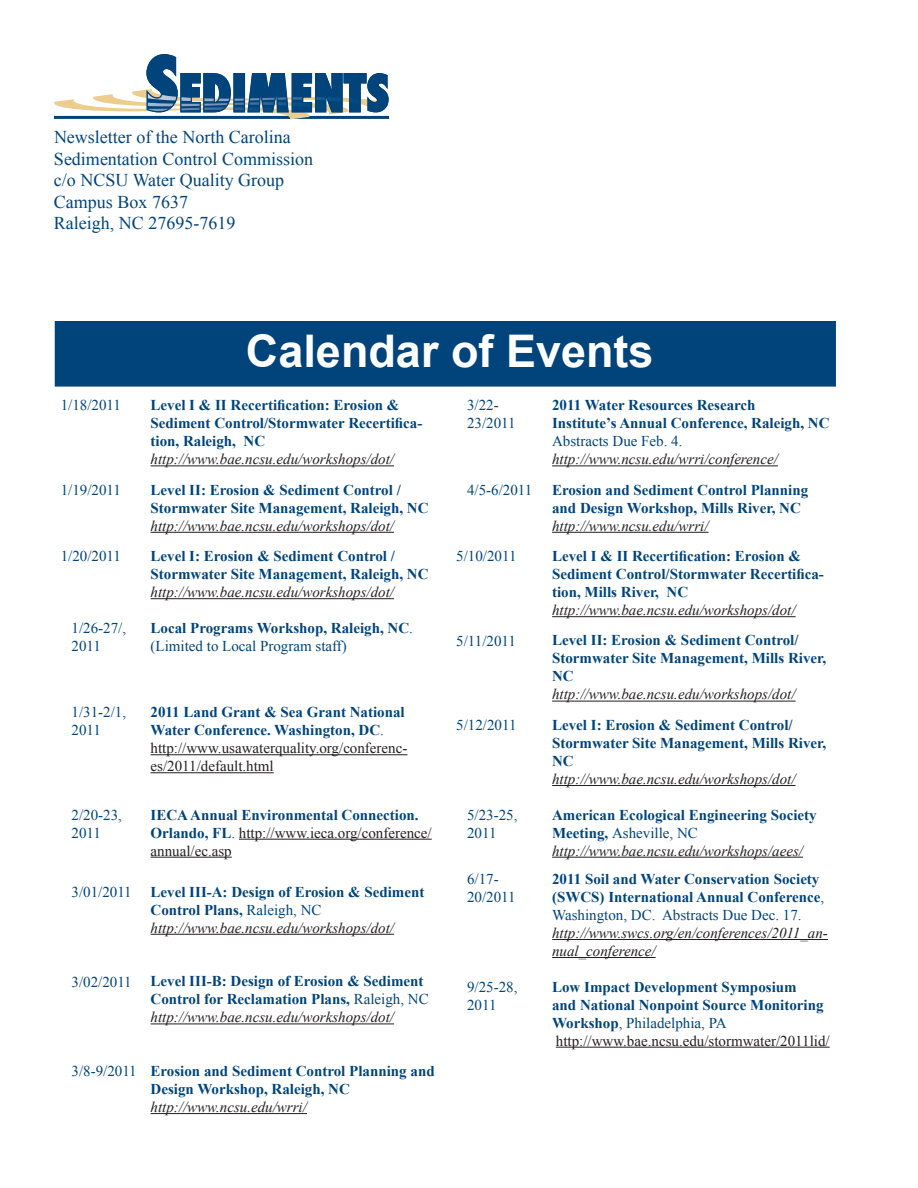
<style>
.page{position:relative;width:918px;height:1188px;background:#fff}
.page>*{position:absolute;margin:0;border:0;box-sizing:border-box;transform-origin:0 0}
.t1{font:700 45px "Arial";color:#fff}
.t2{font:18px/21.6px "Times New Roman";color:#00447b}
.t3{font:700 15px/18px "Times New Roman";color:#00447b}
.t4{font:15px/18px "Times New Roman";color:#00447b}
.t5{font:15px/18px "Times New Roman";color:#231f20}
.s1{font-weight:400;font-style:italic;color:#231f20}
.s2{font-weight:400}
.s3{font-weight:700;color:#00447b}
.s4{color:#00447b}
.s5{font-weight:400;color:#231f20}
</style>
<div class="page">
<svg style="left:54px;top:54px;width:335px;height:65px"></svg>
<div style="left:55px;top:321px;width:781px;height:66px;background:#00447b"></div>
<hr style="left:151px;top:466px;width:243px;height:1px;background:#231f20">
<hr style="left:552px;top:466px;width:226px;height:1px;background:#231f20">
<hr style="left:151px;top:532px;width:243px;height:1px;background:#231f20">
<hr style="left:552px;top:532px;width:157px;height:1px;background:#231f20">
<hr style="left:151px;top:598px;width:243px;height:1px;background:#231f20">
<hr style="left:552px;top:616px;width:244px;height:1px;background:#231f20">
<hr style="left:552px;top:701px;width:244px;height:1px;background:#231f20">
<hr style="left:151px;top:754px;width:256px;height:1px;background:#231f20">
<hr style="left:151px;top:772px;width:123px;height:1px;background:#231f20">
<hr style="left:552px;top:785px;width:244px;height:1px;background:#231f20">
<hr style="left:239px;top:839px;width:193px;height:1px;background:#231f20">
<hr style="left:151px;top:857px;width:81px;height:1px;background:#231f20">
<hr style="left:552px;top:857px;width:251px;height:1px;background:#231f20">
<hr style="left:151px;top:934px;width:243px;height:1px;background:#231f20">
<hr style="left:552px;top:939px;width:276px;height:1px;background:#231f20">
<hr style="left:552px;top:957px;width:104px;height:1px;background:#231f20">
<hr style="left:151px;top:1024px;width:243px;height:1px;background:#231f20">
<hr style="left:556px;top:1047px;width:274px;height:1px;background:#231f20">
<hr style="left:151px;top:1113px;width:156px;height:1px;background:#231f20">
<p class="t2" style="left:54px;top:126px;width:261px">Newsletter of the North Carolina<br>Sedimentation Control Commission c/o NCSU Water Quality Group<br>Campus Box 7637<br>Raleigh, NC 27695-7619</p>
<p class="t1" style="left:246px;top:322px;width:409px">Calendar of Events</p>
<p class="t4" style="left:61px;top:396px;width:62px">1/18/2011</p>
<p class="t3" style="left:151px;top:396px;width:273px">Level I &amp; II Recertification: Erosion &amp; Sediment Control/Stormwater Recertifica&shy;tion, Raleigh, NC <span class="s1">http://www.bae.ncsu.edu/workshops/dot/</span></p>
<p class="t4" style="left:467px;top:396px;width:50px">3/22-<br>23/2011</p>
<p class="t3" style="left:552px;top:396px;width:205px">2011 Water Resources Research</p>
<p class="t3" style="left:552px;top:414px;width:279px">Institute’s Annual Conference, Raleigh, NC<br><span class="s2">Abstracts Due Feb. 4. </span><span class="s1">http://www.ncsu.edu/wrri/conference/</span></p>
<p class="t4" style="left:61px;top:481px;width:62px">1/19/2011</p>
<p class="t3" style="left:151px;top:480px;width:280px">Level II: Erosion &amp; Sediment Control /<br>Stormwater Site Management, Raleigh, NC <span class="s1">http://www.bae.ncsu.edu/workshops/dot/</span></p>
<p class="t4" style="left:467px;top:481px;width:67px">4/5-6/2011</p>
<p class="t3" style="left:552px;top:480px;width:258px">Erosion and Sediment Control Planning and Design Workshop, Mills River, NC <span class="s1">http://www.ncsu.edu/wrri/</span></p>
<p class="t4" style="left:61px;top:547px;width:62px">1/20/2011</p>
<p class="t3" style="left:151px;top:547px;width:280px">Level I: Erosion &amp; Sediment Control /<br>Stormwater Site Management, Raleigh, NC <span class="s1">http://www.bae.ncsu.edu/workshops/dot/</span></p>
<p class="t4" style="left:456px;top:547px;width:62px">5/10/2011</p>
<p class="t3" style="left:552px;top:547px;width:273px">Level I &amp; II Recertification: Erosion &amp; Sediment Control/Stormwater Recertifica&shy;tion, Mills River, NC <span class="s1">http://www.bae.ncsu.edu/workshops/dot/</span></p>
<p class="t4" style="left:72px;top:619px;width:56px">1/26-27/,<br>2011</p>
<p class="t3" style="left:151px;top:619px;width:264px">Local Programs Workshop, Raleigh, NC<span class="s2">. (Limited to Local Program staff)</span></p>
<p class="t4" style="left:456px;top:631px;width:61px">5/11/2011</p>
<p class="t3" style="left:552px;top:631px;width:276px">Level II: Erosion &amp; Sediment Control/<br>Stormwater Site Management, Mills River,<br>NC<br><span class="s1">http://www.bae.ncsu.edu/workshops/dot/</span></p>
<p class="t4" style="left:72px;top:703px;width:56px">1/31-2/1,<br>2011</p>
<p class="t5" style="left:151px;top:703px;width:258px"><span class="s3">2011 Land Grant &amp; Sea Grant National Water Conference. Washington, DC</span><span class="s4">. </span>http://www.usawaterquality.org/conferenc&shy;es/2011/default.html</p>
<p class="t4" style="left:456px;top:716px;width:62px">5/12/2011</p>
<p class="t3" style="left:552px;top:715px;width:276px">Level I: Erosion &amp; Sediment Control/<br>Stormwater Site Management, Mills River,<br>NC<br><span class="s1">http://www.bae.ncsu.edu/workshops/dot/</span></p>
<p class="t4" style="left:72px;top:806px;width:52px">2/20-23,<br>2011</p>
<p class="t3" style="left:151px;top:805px;width:283px">IECA Annual Environmental Connection.<br>Orlando, FL<span class="s2">.</span> <span class="s5">http://www.ieca.org/conference/ annual/ec.asp</span></p>
<p class="t4" style="left:467px;top:806px;width:52px">5/23-25,<br>2011</p>
<p class="t3" style="left:552px;top:805px;width:266px">American Ecological Engineering Society<br>Meeting, <span class="s2">Asheville, NC </span><span class="s1">http://www.bae.ncsu.edu/workshops/aees/</span></p>
<p class="t4" style="left:72px;top:883px;width:62px">3/01/2011</p>
<p class="t3" style="left:151px;top:882px;width:275px">Level III-A: Design of Erosion &amp; Sediment<br>Control Plans, <span class="s2">Raleigh, NC </span><span class="s1">http://www.bae.ncsu.edu/workshops/dot/</span></p>
<p class="t4" style="left:467px;top:870px;width:50px">6/17-<br>20/2011</p>
<p class="t3" style="left:552px;top:869px;width:277px">2011 Soil and Water Conservation Society (SWCS) International Annual Conference<span class="s2">, Washington, DC. Abstracts Due Dec. 17. </span><span class="s1">http://www.swcs.org/en/conferences/2011_an&shy;nual_conference/</span></p>
<p class="t4" style="left:72px;top:972px;width:62px">3/02/2011</p>
<p class="t3" style="left:151px;top:972px;width:280px">Level III-B: Design of Erosion &amp; Sediment<br>Control for Reclamation Plans, <span class="s2">Raleigh, NC </span><span class="s1">http://www.bae.ncsu.edu/workshops/dot/</span></p>
<p class="t4" style="left:467px;top:978px;width:52px">9/25-28,<br>2011</p>
<p class="t3" style="left:552px;top:977px;width:279px">Low Impact Development Symposium<br>and National Nonpoint Source Monitoring Workshop<span class="s2">, Philadelphia, PA </span><span class="s5">http://www.bae.ncsu.edu/stormwater/2011lid/</span></p>
<p class="t4" style="left:72px;top:1062px;width:67px">3/8-9/2011</p>
<p class="t3" style="left:151px;top:1062px;width:286px">Erosion and Sediment Control Planning and<br>Design Workshop, Raleigh, NC <span class="s1">http://www.ncsu.edu/wrri/</span></p>
</div>
